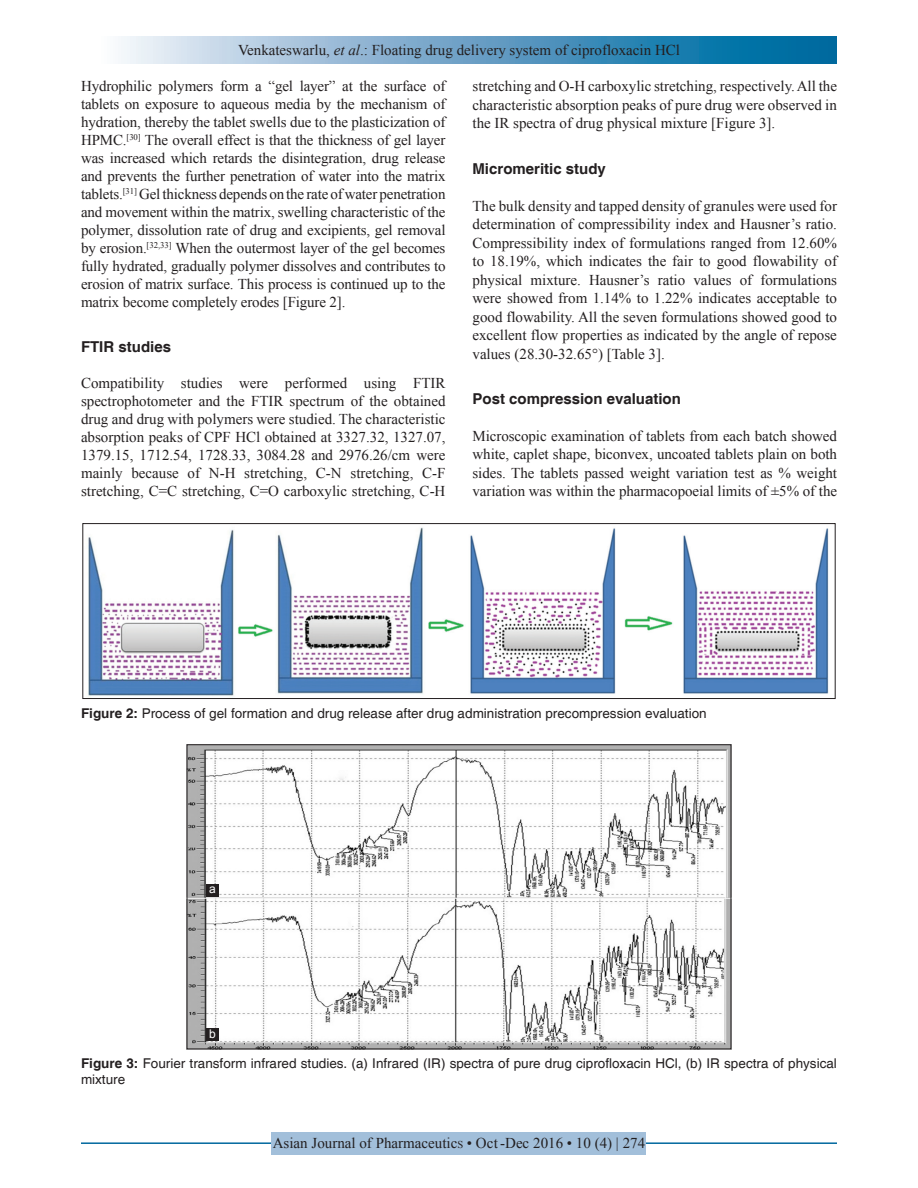
<style>
.page{position:relative;width:918px;height:1188px;background:#fff}
.page>*{position:absolute;margin:0;border:0;box-sizing:border-box;transform-origin:0 0}
.TX{font:15px/18px "Times New Roman";color:#231f20;text-align:justify}
.t1{font:700 15px "Helvetica";color:#231f20}
.FGC{font:13.5px/16.5px "Helvetica";color:#231f20}
.LABEL{font:12px "Arial";color:#fff}
.s1{font-style:italic}
.s2{font-weight:700}
.s3{font-size:10.5px}
.s4{font-style:inherit}
</style>
<div class="page">
<div style="left:81px;top:37px;width:756px;height:27px;background:linear-gradient(to right,#fcf4fb,#005d99)"></div>
<hr style="left:81px;top:1142px;width:756px;height:2px;background:#00689e">
<div style="left:272px;top:1132px;width:374px;height:22px;background:#a2bfda"></div>
<img style="left:88px;top:527px;width:741px;height:169px">
<div style="left:83px;top:523px;width:752px;height:176px;border:1px solid #231f20"></div>
<img style="left:189px;top:747px;width:540px;height:300px">
<div style="left:206px;top:884px;width:13px;height:13px;background:#231f20"></div>
<div style="left:206px;top:1028px;width:13px;height:13px;background:#231f20"></div>
<p class="TX" style="left:238px;top:41px;width:444px">Venkateswarlu, <span class="s1">et al</span>.: Floating drug delivery system of ciprofloxacin HCl</p>
<p class="TX" style="left:81px;top:77px;width:366px">Hydrophilic polymers form a “gel layer” at the surface of tablets on exposure to aqueous media by the mechanism of hydration, thereby the tablet swells due to the plasticization of HPMC.<sup>[30]</sup> The overall effect is that the thickness of gel layer was increased which retards the disintegration, drug release and prevents the further penetration of water into the matrix tablets.<sup>[31]</sup> Gel thickness depends on the rate of water penetration and movement within the matrix, swelling characteristic of the polymer, dissolution rate of drug and excipients, gel removal by erosion.<sup>[32,33]</sup> When the outermost layer of the gel becomes fully hydrated, gradually polymer dissolves and contributes to erosion of matrix surface. This process is continued up to the matrix become completely erodes [Figure 2].</p>
<h2 class="t1" style="left:81px;top:338px;width:92px">FTIR studies</h2>
<p class="TX" style="left:81px;top:374px;width:366px">Compatibility studies were performed using FTIR spectrophotometer and the FTIR spectrum of the obtained drug and drug with polymers were studied. The characteristic absorption peaks of CPF HCl obtained at 3327.32, 1327.07, 1379.15, 1712.54, 1728.33, 3084.28 and 2976.26/cm were mainly because of N-H stretching, C-N stretching, C-F stretching, C=C stretching, C=O carboxylic stretching, C-H</p>
<p class="TX" style="left:472px;top:77px;width:366px;line-height:18.6px">stretching and O-H carboxylic stretching, respectively. All the characteristic absorption peaks of pure drug were observed in the IR spectra of drug physical mixture [Figure 3].</p>
<h2 class="t1" style="left:472px;top:160px;width:135px">Micromeritic study</h2>
<p class="TX" style="left:472px;top:196px;width:366px;line-height:18.6px">The bulk density and tapped density of granules were used for determination of compressibility index and Hausner’s ratio.<br>Compressibility index of formulations ranged from 12.60% to 18.19%, which indicates the fair to good flowability of physical mixture. Hausner’s ratio values of formulations were showed from 1.14% to 1.22% indicates acceptable to good flowability. All the seven formulations showed good to excellent flow properties as indicated by the angle of repose values (28.30-32.65°) [Table 3].</p>
<h2 class="t1" style="left:472px;top:390px;width:210px">Post compression evaluation</h2>
<p class="TX" style="left:472px;top:426px;width:366px;line-height:18.6px">Microscopic examination of tablets from each batch showed white, caplet shape, biconvex, uncoated tablets plain on both sides. The tablets passed weight variation test as % weight variation was within the pharmacopoeial limits of ±5% of the</p>
<p class="FGC" style="left:81px;top:705px;width:627px"><span class="s2">Figure 2:</span> Process of gel formation and drug release after drug administration precompression evaluation</p>
<p class="LABEL" style="left:209px;top:881px;width:8px">a</p>
<p class="LABEL" style="left:209px;top:1026px;width:8px">b</p>
<p class="FGC" style="left:81px;top:1055px;width:757px"><span class="s2">Figure 3:</span> Fourier transform infrared studies. (a) Infrared (IR) spectra of pure drug ciprofloxacin HCl, (b) IR spectra of physical mixture</p>
<p class="TX" style="left:273px;top:1134px;width:374px">Asian Journal of Pharmaceutic<span class="s3">s</span> <span class="s4">•</span> Oct -Dec <span class="s4">2016 • 10 (4) | 274</span></p>
</div>
